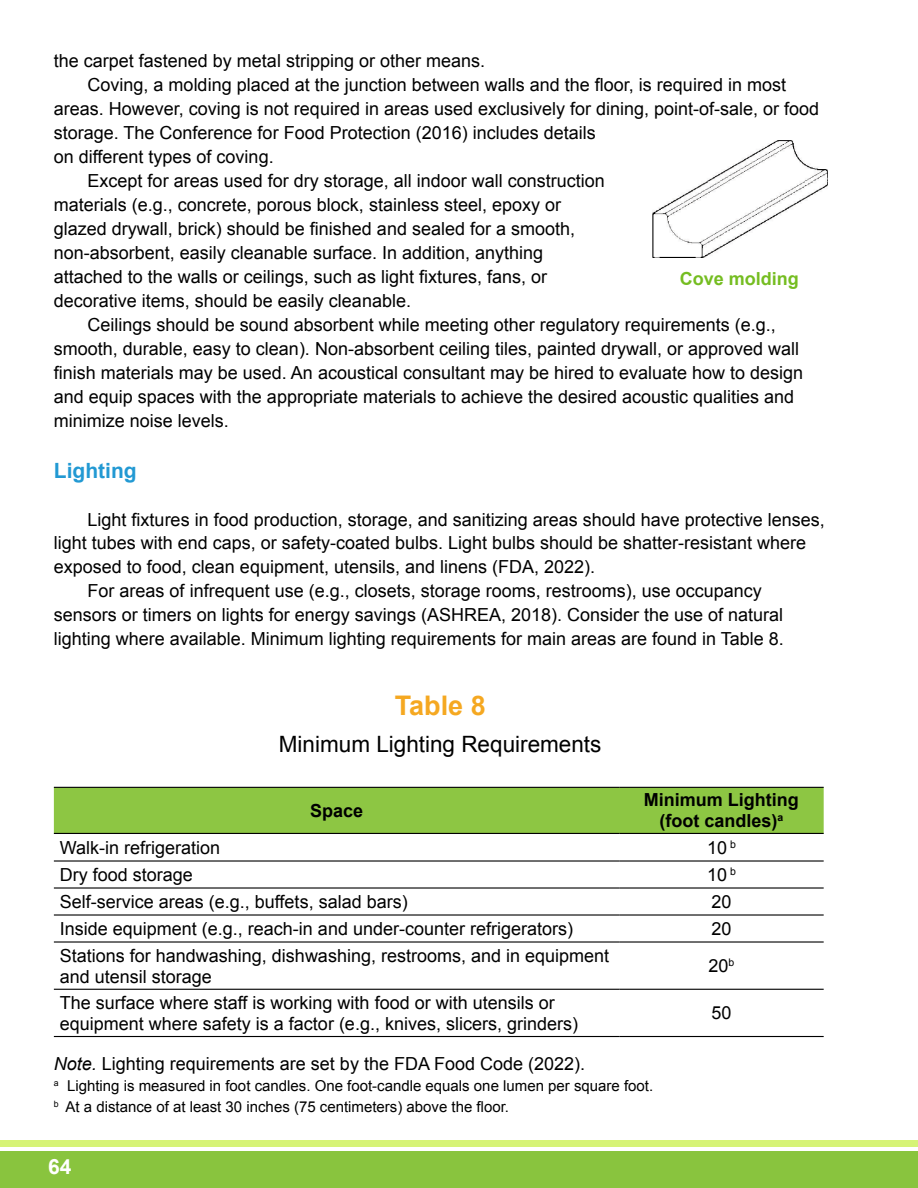
<style>
.page{position:relative;width:918px;height:1188px;background:#fff}
.page>*{position:absolute;margin:0;border:0;box-sizing:border-box;transform-origin:0 0}
.t1{font:700 27px "Arial";color:#f5a821}
.t2{font:22.5px "Arial";color:#000}
.t3{font:700 21px "Arial";color:#2299d3}
.t4{font:700 21px "Arial";color:#fff}
.t5{font:18px/21px "Arial";color:#000}
.t6{font:700 18px/21px "Arial";color:#000;text-align:center}
.t7{font:700 18px "Arial";color:#75bd21}
.t8{font:15px/21px "Arial";color:#000}
.s1{font-style:italic}
</style>
<div class="page">
<div style="left:0;top:1151px;width:918px;height:37px;background:#89c43e"></div>
<div style="left:0;top:1141px;width:918px;height:6px;background:#d6f376"></div>
<img style="left:652px;top:140px;width:176px;height:117px">
<div style="left:54px;top:788px;width:770px;height:45px;background:#8dc643"></div>
<hr style="left:54px;top:860px;width:565px;height:2px;background:#000">
<hr style="left:619px;top:860px;width:205px;height:2px;background:#000">
<hr style="left:54px;top:887px;width:565px;height:2px;background:#000">
<hr style="left:619px;top:887px;width:205px;height:2px;background:#000">
<hr style="left:54px;top:914px;width:565px;height:2px;background:#000">
<hr style="left:619px;top:914px;width:205px;height:2px;background:#000">
<hr style="left:54px;top:941px;width:565px;height:2px;background:#000">
<hr style="left:619px;top:941px;width:205px;height:2px;background:#000">
<hr style="left:54px;top:989px;width:565px;height:1px;background:#000">
<hr style="left:619px;top:989px;width:205px;height:1px;background:#000">
<hr style="left:54px;top:787px;width:565px;height:1px;background:#000">
<hr style="left:619px;top:787px;width:205px;height:1px;background:#000">
<hr style="left:54px;top:833px;width:565px;height:1px;background:#000">
<hr style="left:619px;top:833px;width:205px;height:1px;background:#000">
<hr style="left:54px;top:1036px;width:565px;height:1px;background:#000">
<hr style="left:619px;top:1036px;width:205px;height:1px;background:#000">
<p class="t5" style="left:54px;top:50px;width:433px">the carpet fastened by metal stripping or other means.</p>
<p class="t5" style="left:88px;top:74px;width:700px">Coving, a molding placed at the junction between walls and the floor, is required in most</p>
<p class="t5" style="left:54px;top:98px;width:767px">areas. However, coving is not required in areas used exclusively for dining, point-of-sale, or food</p>
<p class="t5" style="left:54px;top:122px;width:543px">storage. The Conference for Food Protection (2016) includes details</p>
<p class="t5" style="left:54px;top:146px;width:221px">on different types of coving.</p>
<p class="t5" style="left:88px;top:170px;width:519px">Except for areas used for dry storage, all indoor wall construction</p>
<p class="t5" style="left:54px;top:194px;width:509px">materials (e.g., concrete, porous block, stainless steel, epoxy or</p>
<p class="t5" style="left:54px;top:218px;width:523px">glazed drywall, brick) should be finished and sealed for a smooth,</p>
<p class="t5" style="left:54px;top:242px;width:491px">non-absorbent, easily cleanable surface. In addition, anything</p>
<p class="t5" style="left:54px;top:266px;width:495px">attached to the walls or ceilings, such as light fixtures, fans, or</p>
<p class="t5" style="left:54px;top:290px;width:359px">decorative items, should be easily cleanable.</p>
<p class="t5" style="left:88px;top:314px;width:690px">Ceilings should be sound absorbent while meeting other regulatory requirements (e.g.,</p>
<p class="t5" style="left:54px;top:338px;width:747px">smooth, durable, easy to clean). Non-absorbent ceiling tiles, painted drywall, or approved wall</p>
<p class="t5" style="left:54px;top:362px;width:751px">finish materials may be used. An acoustical consultant may be hired to evaluate how to design</p>
<p class="t5" style="left:54px;top:386px;width:742px">and equip spaces with the appropriate materials to achieve the desired acoustic qualities and</p>
<p class="t5" style="left:54px;top:410px;width:177px">minimize noise levels.</p>
<p class="t3" style="left:54px;top:456px;width:84px">Lighting</p>
<p class="t5" style="left:88px;top:509px;width:739px">Light fixtures in food production, storage, and sanitizing areas should have protective lenses,</p>
<p class="t5" style="left:54px;top:533px;width:754px">light tubes with end caps, or safety-coated bulbs. Light bulbs should be shatter-resistant where</p>
<p class="t5" style="left:54px;top:557px;width:543px">exposed to food, clean equipment, utensils, and linens (FDA, 2022).</p>
<p class="t5" style="left:88px;top:581px;width:676px">For areas of infrequent use (e.g., closets, storage rooms, restrooms), use occupancy</p>
<p class="t5" style="left:54px;top:605px;width:731px">sensors or timers on lights for energy savings (ASHREA, 2018). Consider the use of natural</p>
<p class="t5" style="left:54px;top:629px;width:732px">lighting where available. Minimum lighting requirements for main areas are found in Table 8.</p>
<p class="t7" style="left:680px;top:267px;width:121px">Cove molding</p>
<h1 class="t1" style="left:395px;top:687px;width:93px">Table 8</h1>
<p class="t2" style="left:279px;top:729px;width:324px">Minimum Lighting Requirements</p>
<p class="t6" style="left:310px;top:801px;width:55px">Space</p>
<p class="t6" style="left:644px;top:790px;width:156px">Minimum Lighting (foot candles)<sup>a</sup></p>
<p class="t5" style="left:60px;top:837px;width:162px">Walk-in refrigeration</p>
<p class="t5" style="left:707px;top:837px;width:30px">10 <sup>b</sup></p>
<p class="t5" style="left:60px;top:864px;width:135px">Dry food storage</p>
<p class="t5" style="left:707px;top:864px;width:30px">10 <sup>b</sup></p>
<p class="t5" style="left:60px;top:891px;width:349px">Self-service areas (e.g., buffets, salad bars)</p>
<p class="t5" style="left:711px;top:891px;width:22px">20</p>
<p class="t5" style="left:60px;top:918px;width:515px">Inside equipment (e.g., reach-in and under-counter refrigerators)</p>
<p class="t5" style="left:711px;top:918px;width:22px">20</p>
<p class="t5" style="left:60px;top:945px;width:551px">Stations for handwashing, dishwashing, restrooms, and in equipment and utensil storage</p>
<p class="t5" style="left:709px;top:956px;width:27px">20<sup>b</sup></p>
<p class="t5" style="left:60px;top:992px;width:520px">The surface where staff is working with food or with utensils or equipment where safety is a factor (e.g., knives, slicers, grinders)</p>
<p class="t5" style="left:711px;top:1003px;width:22px">50</p>
<p class="t5" style="left:54px;top:1054px;width:533px"><span class="s1">Note.</span> Lighting requirements are set by the FDA Food Code (2022).</p>
<p class="t8" style="left:54px;top:1076px;width:601px"><sup>a</sup> Lighting is measured in foot candles. One foot-candle equals one lumen per square foot. <sup>b</sup> At a distance of at least 30 inches (75 centimeters) above the floor.</p>
<p class="t4" style="left:48px;top:1152px;width:25px">64</p>
</div>
